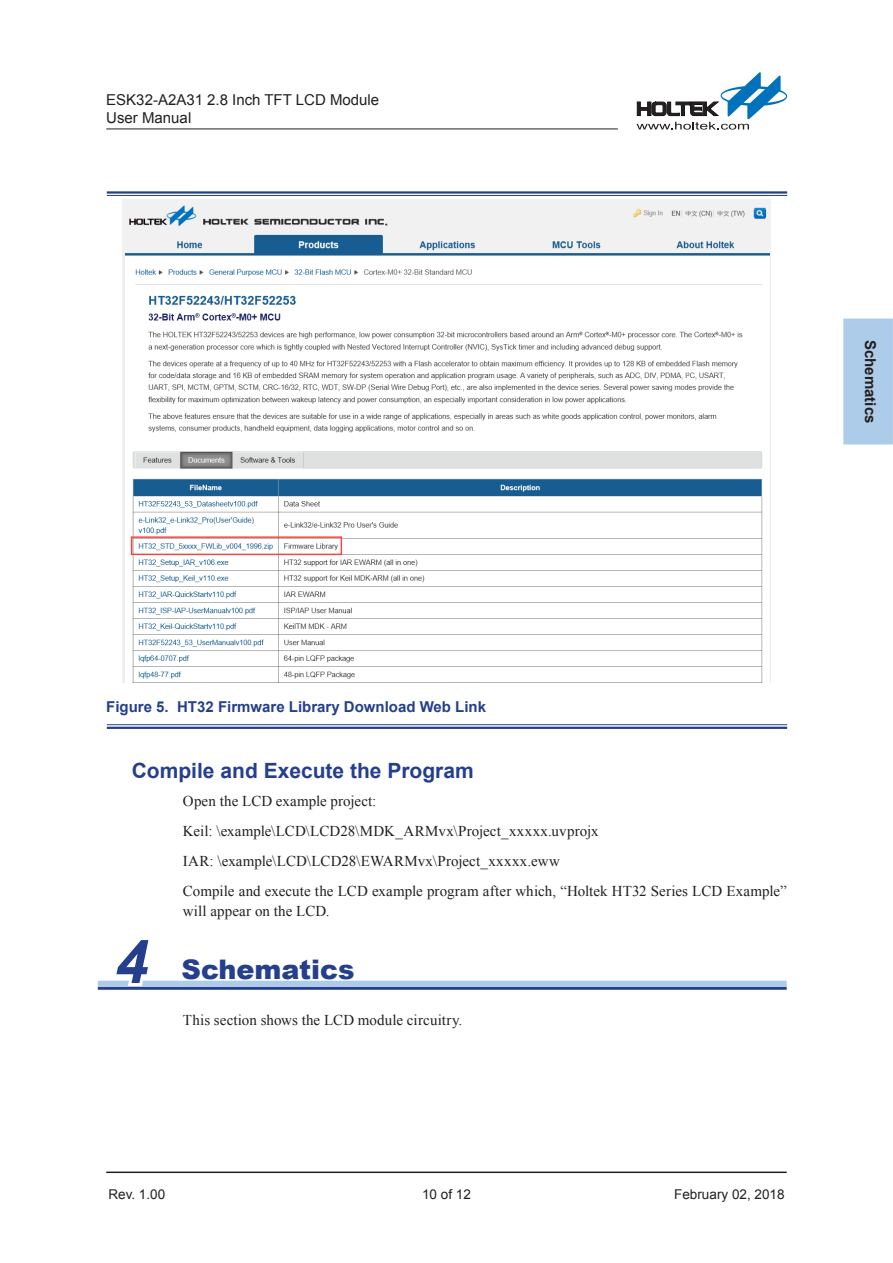
<style>
.page{position:relative;width:893px;height:1263px;background:#fff}
.page>*{position:absolute;margin:0;border:0;box-sizing:border-box;transform-origin:0 0}
._01_大標{font:italic 700 60px "Arial";color:#253f8e}
._01_大標-2{font:900 27px "Arial";color:#253f8e}
._02_中標{font:700 21px "Arial";color:#253f8e}
._06_內文_行距12_7_靠左{font:15px/19.5px "Times New Roman";letter-spacing:.005em;color:#231f20}
._15_圖标题{font:700 15px "Arial";color:#253f8e}
.t1{font:15px/18px "Arial";color:#231f20}
.t2{font:700 15px "Arial";color:#231f20}
.t3{font:13.5px "Arial";color:#231f20}
</style>
<div class="page">
<hr style="left:106px;top:129px;width:512px;height:1px;background:#231f20">
<hr style="left:106px;top:1171px;width:681px;height:2px;background:#231f20">
<div style="left:843px;top:319px;width:50px;height:125px;background:#adcce9"></div>
<svg style="left:636px;top:72px;width:151px;height:58px"></svg>
<hr style="left:98px;top:987px;width:689px;height:3px;background:#253f8e">
<div style="left:98px;top:981px;width:689px;height:6px;background:#adcce9"></div>
<img style="left:122px;top:200px;width:648px;height:483px">
<svg style="left:109px;top:980px;width:47px;height:10px"></svg>
<hr style="left:107px;top:191px;width:680px;height:3px;background:#253f8e">
<hr style="left:107px;top:195px;width:680px;height:1px;background:#253f8e">
<hr style="left:107px;top:727px;width:680px;height:2px;background:#253f8e">
<hr style="left:107px;top:724px;width:680px;height:1px;background:#253f8e">
<p class="t1" style="left:106px;top:91px;width:274px">ESK32-A2A31 2.8 Inch TFT LCD Module<br>User Manual</p>
<p class="t2" style="left:880px;top:340px;width:85px;rotate:90deg">Schematics</p>
<p class="_15_圖标题" style="left:106px;top:696px;width:381px">Figure 5. HT32 Firmware Library Download Web Link</p>
<p class="_02_中標" style="left:132px;top:756px;width:343px">Compile and Execute the Program</p>
<p class="_06_內文_行距12_7_靠左" style="left:183px;top:791px;width:195px">Open the LCD example project:</p>
<p class="_06_內文_行距12_7_靠左" style="left:183px;top:821px;width:417px">Keil: \example\LCD\LCD28\MDK_ARMvx\Project_xxxxx.uvprojx</p>
<p class="_06_內文_行距12_7_靠左" style="left:183px;top:851px;width:378px">IAR: \example\LCD\LCD28\EWARMvx\Project_xxxxx.eww</p>
<p class="_06_內文_行距12_7_靠左" style="left:183px;top:881px;width:605px">Compile and execute the LCD example program after which, “Holtek HT32 Series LCD Example” will appear on the LCD.</p>
<p class="_01_大標" style="left:115px;top:922px;width:35px">4</p>
<p class="_01_大標-2" style="left:182px;top:950px;width:175px">Schematics</p>
<p class="_06_內文_行距12_7_靠左" style="left:183px;top:1010px;width:281px">This section shows the LCD module circuitry.</p>
<p class="t3" style="left:108px;top:1185px;width:58px">Rev. 1.00</p>
<p class="t3" style="left:422px;top:1185px;width:49px">10 of 12</p>
<p class="t3" style="left:674px;top:1185px;width:111px">February 02, 2018</p>
</div>
